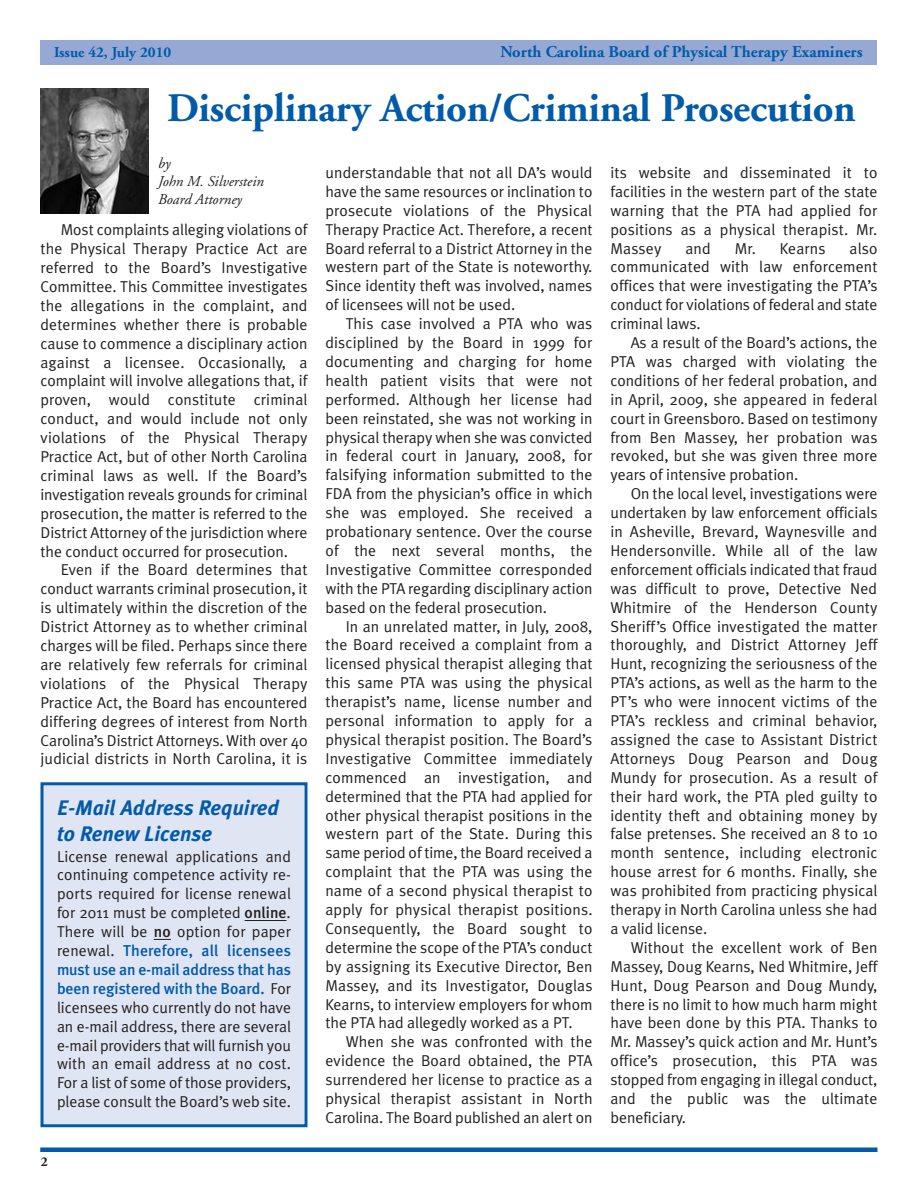
<style>
.page{position:relative;width:918px;height:1188px;background:#fff}
.page>*{position:absolute;margin:0;border:0;box-sizing:border-box;transform-origin:0 0}
.t1{font:700 40.5px "Adobe Garamond";letter-spacing:-.005em;color:#015ba9}
.t2{font:italic 700 21px/25.2px "Meta Plus";color:#015ba9}
.t3{font:700 16.5px "Adobe Garamond";color:#015ba9}
.t4{font:15.75px/18.9px "Meta Plus Normal";color:#231f20;text-align:justify}
.t5{font:500 15.75px/18.9px "Meta Plus";letter-spacing:-.01em;color:#015ba9;text-align:justify}
.t6{font:italic 15px/18px "Adobe Garamond";color:#231f20}
.t7{font:700 15px "Adobe Garamond";color:#015ba9}
.t8{font:700 13.5px "Adobe Garamond";color:#231f20}
.s1{font-family:"Meta Plus";font-weight:500}
.s2{font-family:"Meta Plus Normal";font-weight:400;color:#231f20}
</style>
<div class="page">
<hr style="left:40px;top:1148px;width:838px;height:4px;background:#015ba9">
<div style="left:40px;top:40px;width:838px;height:25px;background:#96a9d5"></div>
<img style="left:40px;top:89px;width:108px;height:124px">
<div style="left:44px;top:785px;width:260px;height:339px;background:#e0e5f3"></div>
<div style="left:40px;top:782px;width:268px;height:345px;border:3px solid #015ba9"></div>
<hr style="left:245px;top:920px;width:41px;height:1px;background:#231f20">
<svg style="left:154px;top:939px;width:17px;height:1px"></svg>
<p class="t7" style="left:54px;top:47px;width:119px">Issue 42, July 2010</p>
<p class="t3" style="left:500px;top:45px;width:364px">North Carolina Board of Physical Therapy Examiners</p>
<h1 class="t1" style="left:167px;top:92px;width:690px">Disciplinary Action/Criminal Prosecution</h1>
<p class="t6" style="left:158px;top:156px;width:107px">by<br>John M. Silverstein<br>Board Attorney</p>
<p class="t4" style="left:326px;top:163px;width:269px">understandable that not all DA’s would have the same resources or inclination to prosecute violations of the Physical Therapy Practice Act. Therefore, a recent Board referral to a District Attorney in the western part of the State is noteworthy.<br>Since identity theft was involved, names of licensees will not be used.</p>
<p class="t4" style="left:326px;top:314px;width:269px;text-indent:20px">This case involved a PTA who was disciplined by the Board in 1999 for documenting and charging for home health patient visits that were not performed. Although her license had been reinstated, she was not working in physical therapy when she was convicted in federal court in January, 2008, for falsifying information submitted to the FDA from the physician’s office in which she was employed. She received a probationary sentence. Over the course of the next several months, the Investigative Committee corresponded with the PTA regarding disciplinary action based on the federal prosecution.</p>
<p class="t4" style="left:326px;top:617px;width:269px;text-indent:20px">In an unrelated matter, in July, 2008, the Board received a complaint from a licensed physical therapist alleging that this same PTA was using the physical therapist’s name, license number and personal information to apply for a physical therapist position. The Board’s Investigative Committee immediately commenced an investigation, and determined that the PTA had applied for other physical therapist positions in the western part of the State. During this same period of time, the Board received a complaint that the PTA was using the name of a second physical therapist to apply for physical therapist positions.<br>Consequently, the Board sought to determine the scope of the PTA’s conduct by assigning its Executive Director, Ben Massey, and its Investigator, Douglas Kearns, to interview employers for whom the PTA had allegedly worked as a PT.</p>
<p class="t4" style="left:326px;top:1032px;width:269px;text-indent:20px">When she was confronted with the evidence the Board obtained, the PTA surrendered her license to practice as a physical therapist assistant in North Carolina. The Board published an alert on</p>
<p class="t4" style="left:610px;top:163px;width:269px">its website and disseminated it to facilities in the western part of the state warning that the PTA had applied for positions as a physical therapist. Mr.<br>Massey</p>
<p class="t4" style="left:41px;top:220px;width:269px;text-indent:20px">Most complaints alleging violations of the Physical Therapy Practice Act are referred to the Board’s Investigative Committee. This Committee investigates the allegations in the complaint, and determines whether there is probable cause to commence a disciplinary action against a licensee. Occasionally, a complaint will involve allegations that, if proven, would constitute criminal conduct, and would include not only violations of the Physical Therapy Practice Act, but of other North Carolina criminal laws as well. If the Board’s investigation reveals grounds for criminal prosecution, the matter is referred to the District Attorney of the jurisdiction where the conduct occurred for prosecution.</p>
<p class="t4" style="left:41px;top:561px;width:269px;text-indent:20px">Even if the Board determines that conduct warrants criminal prosecution, it is ultimately within the discretion of the District Attorney as to whether criminal charges will be filed. Perhaps since there are relatively few referrals for criminal violations of the Physical Therapy Practice Act, the Board has encountered differing degrees of interest from North Carolina’s District Attorneys. With over 40 judicial districts in North Carolina, it is</p>
<p class="t4" style="left:685px;top:239px;width:27px">and</p>
<p class="t4" style="left:735px;top:239px;width:92px">Mr. Kearns</p>
<p class="t4" style="left:610px;top:239px;width:269px;text-indent:239px">also communicated with law enforcement offices that were investigating the PTA’s conduct for violations of federal and state criminal laws.</p>
<p class="t4" style="left:610px;top:333px;width:269px;text-indent:20px">As a result of the Board’s actions, the PTA was charged with violating the conditions of her federal probation, and in April, 2009, she appeared in federal court in Greensboro. Based on testimony from Ben Massey, her probation was revoked, but she was given three more years of intensive probation.</p>
<p class="t4" style="left:610px;top:484px;width:269px;text-indent:20px">On the local level, investigations were undertaken by law enforcement officials in Asheville, Brevard, Waynesville and Hendersonville. While all of the law enforcement officials indicated that fraud was difficult to prove, Detective Ned Whitmire of the Henderson County Sheriff’s Office investigated the matter thoroughly, and District Attorney Jeff Hunt, recognizing the seriousness of the PTA’s actions, as well as the harm to the PT’s who were innocent victims of the PTA’s reckless and criminal behavior, assigned the case to Assistant District Attorneys Doug Pearson and Doug Mundy for prosecution. As a result of their hard work, the PTA pled guilty to identity theft and obtaining money by false pretenses. She received an 8 to 10 month sentence, including electronic house arrest for 6 months. Finally, she was prohibited from practicing physical therapy in North Carolina unless she had a valid license.</p>
<p class="t4" style="left:610px;top:938px;width:269px;text-indent:20px">Without the excellent work of Ben Massey, Doug Kearns, Ned Whitmire, Jeff Hunt, Doug Pearson and Doug Mundy, there is no limit to how much harm might have been done by this PTA. Thanks to Mr. Massey’s quick action and Mr. Hunt’s office’s prosecution, this PTA was stopped from engaging in illegal conduct, and the public was the ultimate beneficiary.</p>
<h2 class="t2" style="left:57px;top:795px;width:224px">E-Mail Address Required to Renew License</h2>
<p class="t4" style="left:57px;top:847px;width:236px">License renewal applications and continuing competence activity re&shy;ports required for license renewal for 2011 must be completed <span class="s1">online</span>.<br>There will be <span class="s1">no</span> option for paper</p>
<p class="t5" style="left:57px;top:941px;width:236px"><span class="s2">renewal.</span> Therefore, all licensees must use an e-mail address that has been registered with the Board. <span class="s2">For</span></p>
<p class="t4" style="left:57px;top:998px;width:236px">licensees who currently do not have an e-mail address, there are several e-mail providers that will furnish you with an email address at no cost.<br>For a list of some of those providers, please consult the Board’s web site.</p>
<p class="t8" style="left:41px;top:1156px;width:9px">2</p>
</div>
